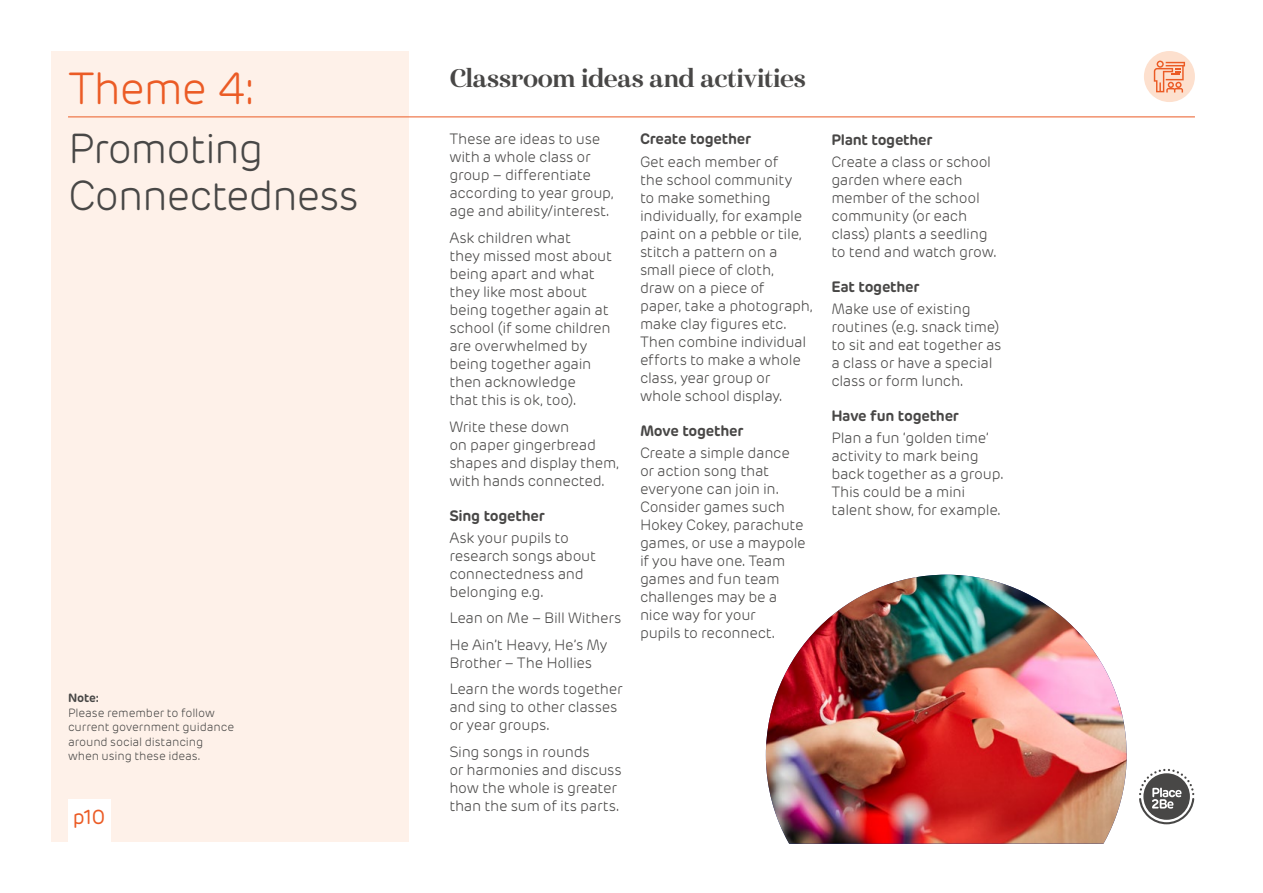
<style>
.page{position:relative;width:1263px;height:893px;background:#fff}
.page>*{position:absolute;margin:0;border:0;box-sizing:border-box;transform-origin:0 0}
.t1{font:300 45px "Rubrik New";letter-spacing:-.035em;color:#eb5b25}
.t2{font:300 42px/46.5px "Rubrik New";letter-spacing:-.035em;color:#484746}
.t3{font:25.5px "Haboro Nor Bol";letter-spacing:-.035em;color:#484746}
.t4{font:20.25px "Rubrik New";color:#eb5b25}
.t5{font:300 15px/18px "Rubrik New";letter-spacing:-.02em;color:#484746}
.t6{font:700 15px "Rubrik New";letter-spacing:-.015em;color:#484746}
.t7{font:300 12px/14.4px "Rubrik New";letter-spacing:-.005em;color:#484746}
.t8{font:700 12px "Rubrik New";color:#484746}
</style>
<div class="page">
<svg style="left:1139px;top:769px;width:55px;height:55px"></svg>
<div style="left:51px;top:51px;width:357px;height:791px;background:#fef1e9"></div>
<div style="left:68px;top:800px;width:42px;height:42px;background:#fff"></div>
<hr style="left:68px;top:117px;width:1127px;height:1px;background:#eb5b25">
<div style="left:1144px;top:51px;width:51px;height:51px;background:#fde0ce;border-radius:50%"></div>
<svg style="left:1154px;top:61px;width:31px;height:32px"></svg>
<img style="left:766px;top:575px;width:361px;height:269px">
<h1 class="t1" style="left:68px;top:62px;width:189px">Theme 4:</h1>
<h2 class="t2" style="left:68px;top:126px;width:292px">Promoting<br>Connectedness</h2>
<p class="t8" style="left:68px;top:691px;width:32px">Note:</p>
<p class="t7" style="left:68px;top:706px;width:168px">Please remember to follow current government guidance around social distancing when using these ideas.</p>
<h3 class="t4" style="left:73px;top:805px;width:34px">p10</h3>
<h3 class="t3" style="left:449px;top:61px;width:358px">Classroom ideas and activities</h3>
<p class="t5" style="left:449px;top:131px;width:166px">These are ideas to use with a whole class or group – differentiate according to year group, age and ability/interest.</p>
<p class="t5" style="left:449px;top:229px;width:164px">Ask children what<br>they missed most about being apart and what they like most about being together again at school (if some children are overwhelmed by being together again then acknowledge<br>that this is ok, too).</p>
<p class="t5" style="left:449px;top:418px;width:171px">Write these down<br>on paper gingerbread shapes and display them, with hands connected.</p>
<p class="t6" style="left:449px;top:506px;width:97px">Sing together</p>
<p class="t5" style="left:449px;top:529px;width:148px">Ask your pupils to research songs about connectedness and belonging e.g.</p>
<p class="t5" style="left:449px;top:605px;width:173px;line-height:26.5px">Lean on Me – Bill Withers<br>He Ain’t Heavy, He’s My</p>
<p class="t5" style="left:449px;top:650px;width:175px;line-height:26.5px">Brother – The Hollies<br>Learn the words together</p>
<p class="t5" style="left:449px;top:698px;width:170px">and sing to other classes or year groups.</p>
<p class="t5" style="left:449px;top:743px;width:174px">Sing songs in rounds<br>or harmonies and discuss how the whole is greater than the sum of its parts.</p>
<p class="t6" style="left:640px;top:130px;width:113px">Create together</p>
<p class="t5" style="left:640px;top:153px;width:174px">Get each member of<br>the school community<br>to make something individually, for example paint on a pebble or tile, stitch a pattern on a small piece of cloth,<br>draw on a piece of<br>paper, take a photograph, make clay figures etc.<br>Then combine individual efforts to make a whole class, year group or whole school display.</p>
<p class="t6" style="left:640px;top:421px;width:105px">Move together</p>
<p class="t5" style="left:640px;top:444px;width:167px">Create a simple dance or action song that everyone can join in.<br>Consider games such<br>Hokey Cokey, parachute games, or use a maypole if you have one. Team games and fun team challenges may be a nice way for your<br>pupils to reconnect.</p>
<p class="t6" style="left:831px;top:130px;width:103px">Plant together</p>
<p class="t5" style="left:831px;top:153px;width:167px">Create a class or school garden where each member of the school community (or each class) plants a seedling to tend and watch grow.</p>
<p class="t6" style="left:831px;top:277px;width:90px">Eat together</p>
<p class="t5" style="left:831px;top:300px;width:172px">Make use of existing routines (e.g. snack time) to sit and eat together as a class or have a special class or form lunch.</p>
<p class="t6" style="left:831px;top:406px;width:129px">Have fun together</p>
<p class="t5" style="left:831px;top:429px;width:174px">Plan a fun ‘golden time’ activity to mark being back together as a group.<br>This could be a mini talent show, for example.</p>
</div>
